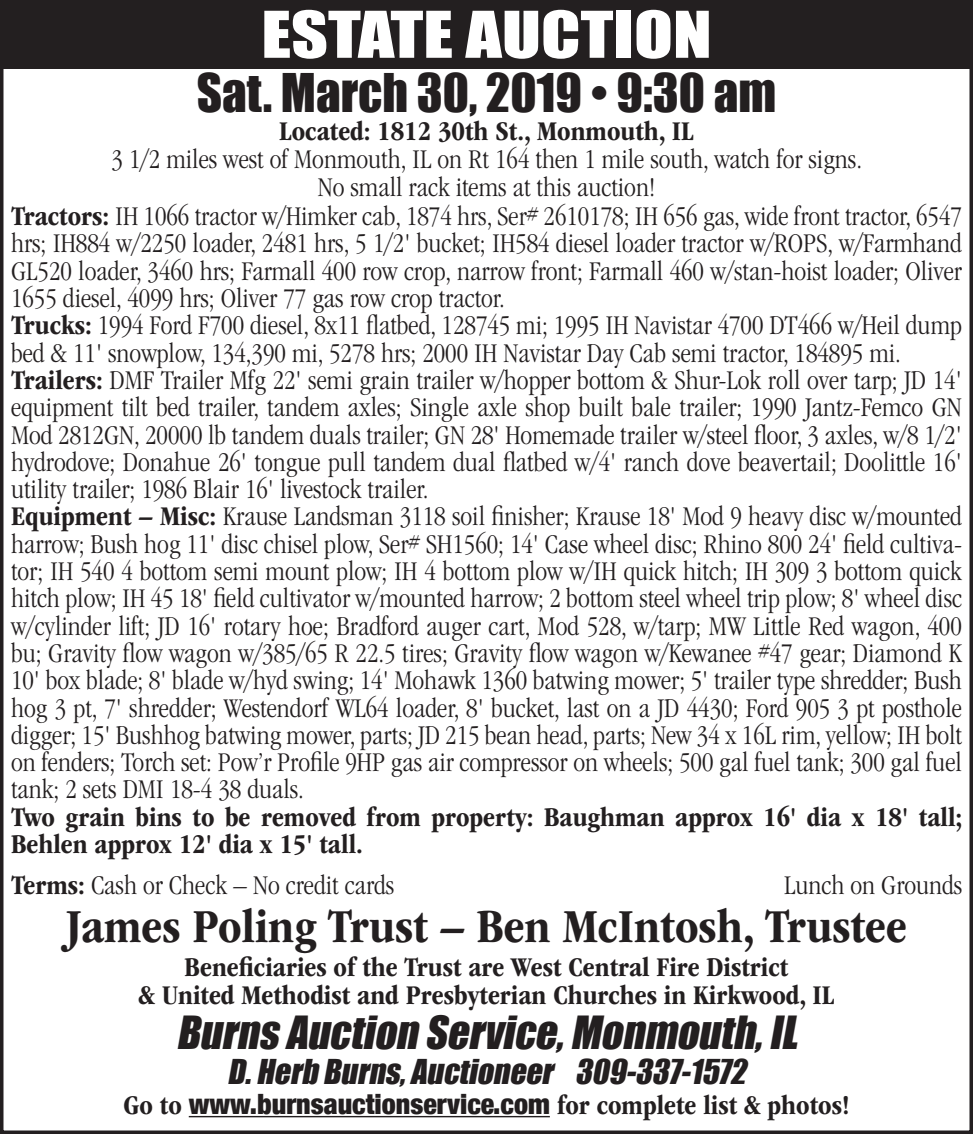
<style>
.page{position:relative;width:973px;height:1134px;background:#fff}
.page>*{position:absolute;margin:0;border:0;box-sizing:border-box;transform-origin:0 0}
.t1{font:59.5px "Impact";color:#fff;scale:1.2 1}
.t2{font:700 condensed 49px "ITC Garamond Std";color:#231f20}
.t3{font:49px "Impact";color:#231f20}
.t4{font:italic 42px "Impact";color:#231f20}
.t5{font:italic 31.5px "Impact";color:#231f20}
.t6{font:300 condensed 28px "ITC Garamond Std";color:#231f20}
.t7{font:700 condensed 28px/27.3px "ITC Garamond Std";color:#231f20}
.s1{font-weight:700}
.s2{font-family:"Helvetica Neue";font-weight:900}
</style>
<div class="page">
<hr style="left:189px;top:1116px;width:361px;height:1px;background:#231f20">
<div style="left:0;top:0;width:973px;height:69px;background:#231f20"></div>
<h1 class="t1" style="left:261px;top:-12px;width:377px">ESTATE AUCTION</h1>
<h2 class="t3" style="left:197px;top:55px;width:581px">Sat. March 30, 2019 • 9:30 am</h2>
<p class="t7" style="left:279px;top:118px;width:416px">Located: 1812 30th St., Monmouth, IL</p>
<p class="t6" style="left:112px;top:144px;width:752px">3 1/2 miles west of Monmouth, IL on Rt 164 then 1 mile south, watch for signs.</p>
<p class="t6" style="left:318px;top:172px;width:339px">No small rack items at this auction!</p>
<p class="t6" style="left:11px;top:201px;width:952px"><span class="s1">Tractors:</span> IH 1066 tractor w/Himker cab, 1874 hrs, Ser# 2610178; IH 656 gas, wide front tractor, 6547</p>
<p class="t6" style="left:11px;top:228px;width:952px">hrs; IH884 w/2250 loader, 2481 hrs, 5 1/2' bucket; IH584 diesel loader tractor w/ROPS, w/Farmhand</p>
<p class="t6" style="left:11px;top:256px;width:952px">GL520 loader, 3460 hrs; Farmall 400 row crop, narrow front; Farmall 460 w/stan-hoist loader; Oliver</p>
<p class="t6" style="left:11px;top:283px;width:495px">1655 diesel, 4099 hrs; Oliver 77 gas row crop tractor.</p>
<p class="t6" style="left:11px;top:310px;width:952px"><span class="s1">Trucks:</span> 1994 Ford F700 diesel, 8x11 flatbed, 128745 mi; 1995 IH Navistar 4700 DT466 w/Heil dump</p>
<p class="t6" style="left:11px;top:337px;width:891px">bed &amp; 11' snowplow, 134,390 mi, 5278 hrs; 2000 IH Navistar Day Cab semi tractor, 184895 mi.</p>
<p class="t6" style="left:11px;top:365px;width:952px"><span class="s1">Trailers:</span> DMF Trailer Mfg 22' semi grain trailer w/hopper bottom &amp; Shur-Lok roll over tarp; JD 14'</p>
<p class="t6" style="left:11px;top:392px;width:952px">equipment tilt bed trailer, tandem axles; Single axle shop built bale trailer; 1990 Jantz-Femco GN</p>
<p class="t6" style="left:11px;top:419px;width:952px">Mod 2812GN, 20000 lb tandem duals trailer; GN 28' Homemade trailer w/steel floor, 3 axles, w/8 1/2'</p>
<p class="t6" style="left:11px;top:447px;width:952px">hydrodove; Donahue 26' tongue pull tandem dual flatbed w/4' ranch dove beavertail; Doolittle 16'</p>
<p class="t6" style="left:11px;top:474px;width:419px">utility trailer; 1986 Blair 16' livestock trailer.</p>
<p class="t6" style="left:11px;top:501px;width:952px"><span class="s1">Equipment – Misc:</span> Krause Landsman 3118 soil finisher; Krause 18' Mod 9 heavy disc w/mounted</p>
<p class="t6" style="left:11px;top:529px;width:952px">harrow; Bush hog 11' disc chisel plow, Ser# SH1560; 14' Case wheel disc; Rhino 800 24' field cultiva-</p>
<p class="t6" style="left:11px;top:556px;width:952px">tor; IH 540 4 bottom semi mount plow; IH 4 bottom plow w/IH quick hitch; IH 309 3 bottom quick</p>
<p class="t6" style="left:11px;top:583px;width:952px">hitch plow; IH 45 18' field cultivator w/mounted harrow; 2 bottom steel wheel trip plow; 8' wheel disc</p>
<p class="t6" style="left:11px;top:610px;width:952px">w/cylinder lift; JD 16' rotary hoe; Bradford auger cart, Mod 528, w/tarp; MW Little Red wagon, 400</p>
<p class="t6" style="left:11px;top:638px;width:952px">bu; Gravity flow wagon w/385/65 R 22.5 tires; Gravity flow wagon w/Kewanee #47 gear; Diamond K</p>
<p class="t6" style="left:11px;top:665px;width:952px">10' box blade; 8' blade w/hyd swing; 14' Mohawk 1360 batwing mower; 5' trailer type shredder; Bush</p>
<p class="t6" style="left:11px;top:692px;width:952px">hog 3 pt, 7' shredder; Westendorf WL64 loader, 8' bucket, last on a JD 4430; Ford 905 3 pt posthole</p>
<p class="t6" style="left:11px;top:720px;width:952px">digger; 15' Bushhog batwing mower, parts; JD 215 bean head, parts; New 34 x 16L rim, yellow; IH bolt</p>
<p class="t6" style="left:11px;top:747px;width:952px">on fenders; Torch set: Pow’r Profile 9HP gas air compressor on wheels; 500 gal fuel tank; 300 gal fuel</p>
<p class="t6" style="left:11px;top:774px;width:294px">tank; 2 sets DMI 18-4 38 duals.</p>
<p class="t7" style="left:11px;top:803px;width:952px">Two grain bins to be removed from property: Baughman approx 16' dia x 18' tall;<br>Behlen approx 12' dia x 15' tall.</p>
<p class="t6" style="left:11px;top:870px;width:385px"><span class="s1">Terms:</span> Cash or Check – No credit cards</p>
<p class="t6" style="left:784px;top:870px;width:180px">Lunch on Grounds</p>
<h2 class="t2" style="left:66px;top:899px;width:842px">James Poling Trust – Ben McIntosh, Trustee</h2>
<p class="t7" style="left:139px;top:954px;width:697px;text-align:center">Beneficiaries of the Trust are West Central Fire District<br>&amp; United Methodist and Presbyterian Churches in Kirkwood, IL</p>
<h3 class="t4" style="left:176px;top:1000px;width:633px">BurnsAuction Service,Monmouth,IL</h3>
<p class="t5" style="left:227px;top:1047px;width:528px">D.Herb Burns,Auctioneer 309-337-1572</p>
<p class="t7" style="left:123px;top:1091px;width:727px">Go to <span class="s2">www.burnsauctionservice.com</span> for complete list &amp; photos!</p>
</div>
